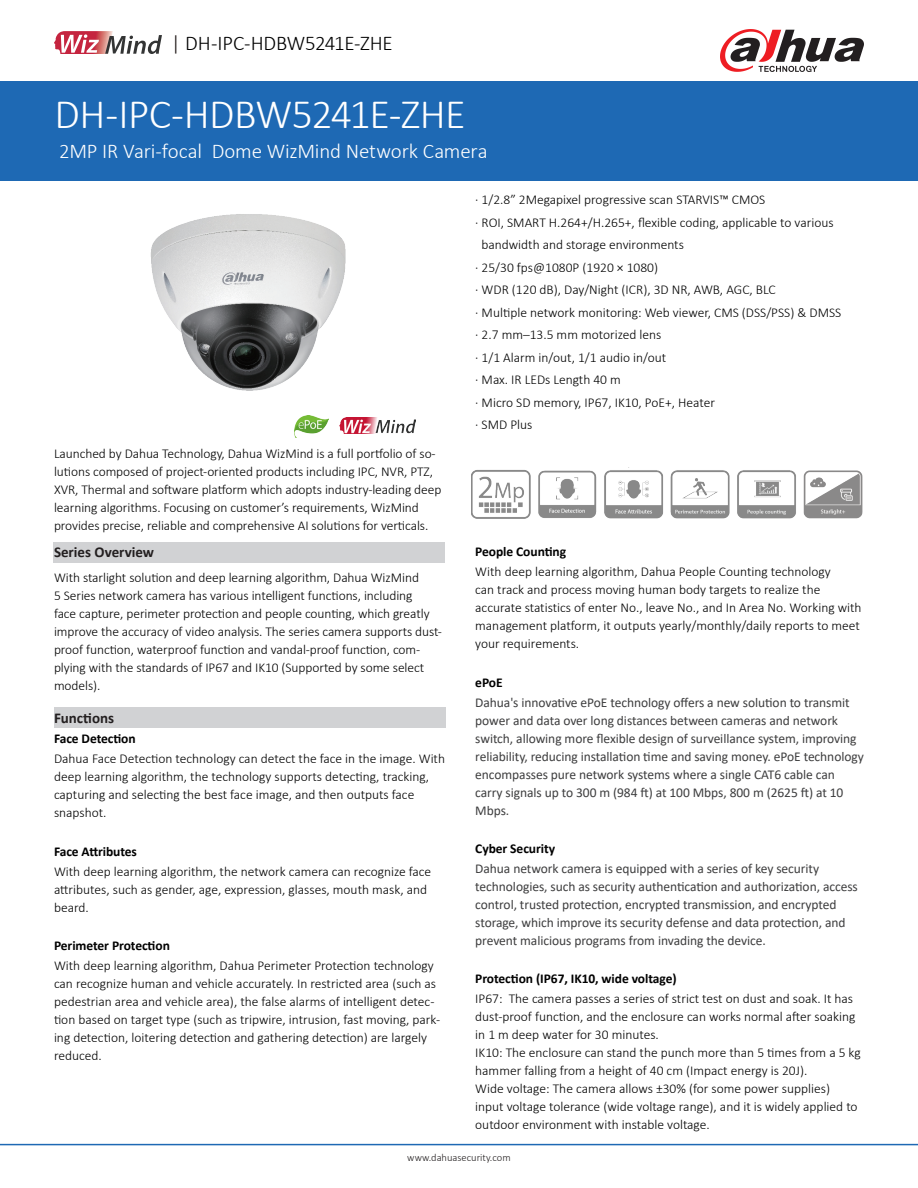
<style>
.page{position:relative;width:918px;height:1188px;background:#fff}
.page>*{position:absolute;margin:0;border:0;box-sizing:border-box;transform-origin:0 0}
.t1{font:300 42px "Calibri";letter-spacing:-.02em;color:#fff}
.t2{font:300 21px "Calibri";letter-spacing:-.01em;color:#fff}
.t3{font:300 21px "Calibri";letter-spacing:-.015em;color:#000}
.t4{font:700 15px "Calibri";color:#231f20}
.t5{font:300 13.5px/18px "Calibri";color:#000}
.t6{font:13.5px/18px "Calibri";letter-spacing:-.005em;color:#3e3e3f}
.段落标题{font:700 13.5px "Calibri";letter-spacing:-.005em;color:#000}
.t7{font:300 10.5px "Calibri";color:#231f20}
.s1{color:#1b1513}
</style>
<div class="page">
<div style="left:0;top:81px;width:918px;height:100px;background:#1e69b4"></div>
<div style="left:54px;top:542px;width:391px;height:21px;background:#d1d2d4"></div>
<div style="left:54px;top:707px;width:391px;height:21px;background:#d1d2d4"></div>
<hr style="left:0;top:1144px;width:918px;height:1px;background:#1e69b4">
<svg style="left:720px;top:29px;width:144px;height:43px"></svg>
<img style="left:150px;top:214px;width:227px;height:204px">
<svg style="left:54px;top:31px;width:108px;height:23px"></svg>
<img style="left:294px;top:416px;width:35px;height:21px">
<img style="left:339px;top:418px;width:77px;height:16px">
<img style="left:471px;top:467px;width:392px;height:52px">
<p class="t3" style="left:171px;top:30px;width:223px"><span class="s1">|</span> DH-IPC-HDBW5241E-ZHE</p>
<p class="t1" style="left:55px;top:88px;width:413px">DH-IPC-HDBW5241E-ZHE</p>
<p class="t2" style="left:59px;top:138px;width:430px">2MP IR Vari-focal Dome WizMind Network Camera</p>
<p class="t5" style="left:475px;top:191px;width:292px">· 1/2.8” 2Megapixel progressive scan STARVIS™ CMOS</p>
<p class="t5" style="left:475px;top:213px;width:360px">· ROI, SMART H.264+/H.265+, flexible coding, applicable to various</p>
<p class="t5" style="left:481px;top:236px;width:204px">bandwidth and storage environments</p>
<p class="t5" style="left:475px;top:258px;width:184px">· 25/30 fps@1080P (1920 × 1080)</p>
<p class="t5" style="left:475px;top:281px;width:302px">· WDR (120 dB), Day/Night (ICR), 3D NR, AWB, AGC, BLC</p>
<p class="t5" style="left:475px;top:303px;width:368px">· Multiple network monitoring: Web viewer, CMS (DSS/PSS) &amp; DMSS</p>
<p class="t5" style="left:475px;top:326px;width:188px">· 2.7 mm–13.5 mm motorized lens</p>
<p class="t5" style="left:475px;top:348px;width:193px">· 1/1 Alarm in/out, 1/1 audio in/out</p>
<p class="t5" style="left:475px;top:371px;width:147px">· Max. IR LEDs Length 40 m</p>
<p class="t5" style="left:475px;top:393px;width:241px">· Micro SD memory, IP67, IK10, PoE+, Heater</p>
<p class="t5" style="left:475px;top:416px;width:59px">· SMD Plus</p>
<p class="t5" style="left:54px;top:444px;width:389px">Launched by Dahua Technology, Dahua WizMind is a full portfolio of so&shy;lutions composed of project-oriented products including IPC, NVR, PTZ, XVR, Thermal and software platform which adopts industry-leading deep learning algorithms. Focusing on customer’s requirements, WizMind provides precise, reliable and comprehensive AI solutions for verticals.</p>
<p class="t4" style="left:54px;top:542px;width:102px">Series Overview</p>
<p class="t5" style="left:54px;top:568px;width:390px">With starlight solution and deep learning algorithm, Dahua WizMind<br>5 Series network camera has various intelligent functions, including<br>face capture, perimeter protection and people counting, which greatly improve the accuracy of video analysis. The series camera supports dust&shy;proof function, waterproof function and vandal-proof function, com&shy;plying with the standards of IP67 and IK10 (Supported by some select models).</p>
<p class="t4" style="left:54px;top:707px;width:62px">Functions</p>
<p class="段落标题" style="left:54px;top:729px;width:83px">Face Detection</p>
<p class="t5" style="left:54px;top:750px;width:393px">Dahua Face Detection technology can detect the face in the image. With deep learning algorithm, the technology supports detecting, tracking, capturing and selecting the best face image, and then outputs face snapshot.</p>
<p class="段落标题" style="left:54px;top:842px;width:85px">Face Attributes</p>
<p class="t5" style="left:54px;top:862px;width:379px">With deep learning algorithm, the network camera can recognize face attributes, such as gender, age, expression, glasses, mouth mask, and beard.</p>
<p class="段落标题" style="left:54px;top:936px;width:117px">Perimeter Protection</p>
<p class="t5" style="left:54px;top:956px;width:388px">With deep learning algorithm, Dahua Perimeter Protection technology can recognize human and vehicle accurately. In restricted area (such as pedestrian area and vehicle area), the false alarms of intelligent detec&shy;tion based on target type (such as tripwire, intrusion, fast moving, park&shy;ing detection, loitering detection and gathering detection) are largely reduced.</p>
<p class="段落标题" style="left:475px;top:542px;width:92px">People Counting</p>
<p class="t5" style="left:475px;top:563px;width:388px">With deep learning algorithm, Dahua People Counting technology<br>can track and process moving human body targets to realize the accurate statistics of enter No., leave No., and In Area No. Working with management platform, it outputs yearly/monthly/daily reports to meet your requirements.</p>
<p class="段落标题" style="left:475px;top:672px;width:29px">ePoE</p>
<p class="t6" style="left:475px;top:693px;width:390px">Dahua's innovative ePoE technology offers a new solution to transmit power and data over long distances between cameras and network switch, allowing more flexible design of surveillance system, improving reliability, reducing installation time and saving money. ePoE technology encompasses pure network systems where a single CAT6 cable can carry signals up to 300 m (984 ft) at 100 Mbps, 800 m (2625 ft) at 10<br>Mbps.</p>
<p class="段落标题" style="left:475px;top:839px;width:81px">Cyber Security</p>
<p class="t6" style="left:475px;top:859px;width:384px">Dahua network camera is equipped with a series of key security technologies, such as security authentication and authorization, access control, trusted protection, encrypted transmission, and encrypted storage, which improve its security defense and data protection, and prevent malicious programs from invading the device.</p>
<p class="段落标题" style="left:475px;top:969px;width:203px">Protection (IP67, IK10, wide voltage)</p>
<p class="t5" style="left:475px;top:990px;width:382px">IP67: The camera passes a series of strict test on dust and soak. It has dust-proof function, and the enclosure can works normal after soaking in 1 m deep water for 30 minutes.</p>
<p class="t5" style="left:475px;top:1044px;width:387px">IK10: The enclosure can stand the punch more than 5 times from a 5 kg hammer falling from a height of 40 cm (Impact energy is 20J).</p>
<p class="t5" style="left:475px;top:1080px;width:384px">Wide voltage: The camera allows ±30% (for some power supplies) input voltage tolerance (wide voltage range), and it is widely applied to outdoor environment with instable voltage.</p>
<p class="t7" style="left:407px;top:1151px;width:105px">www.dahuasecurity.com</p>
</div>
